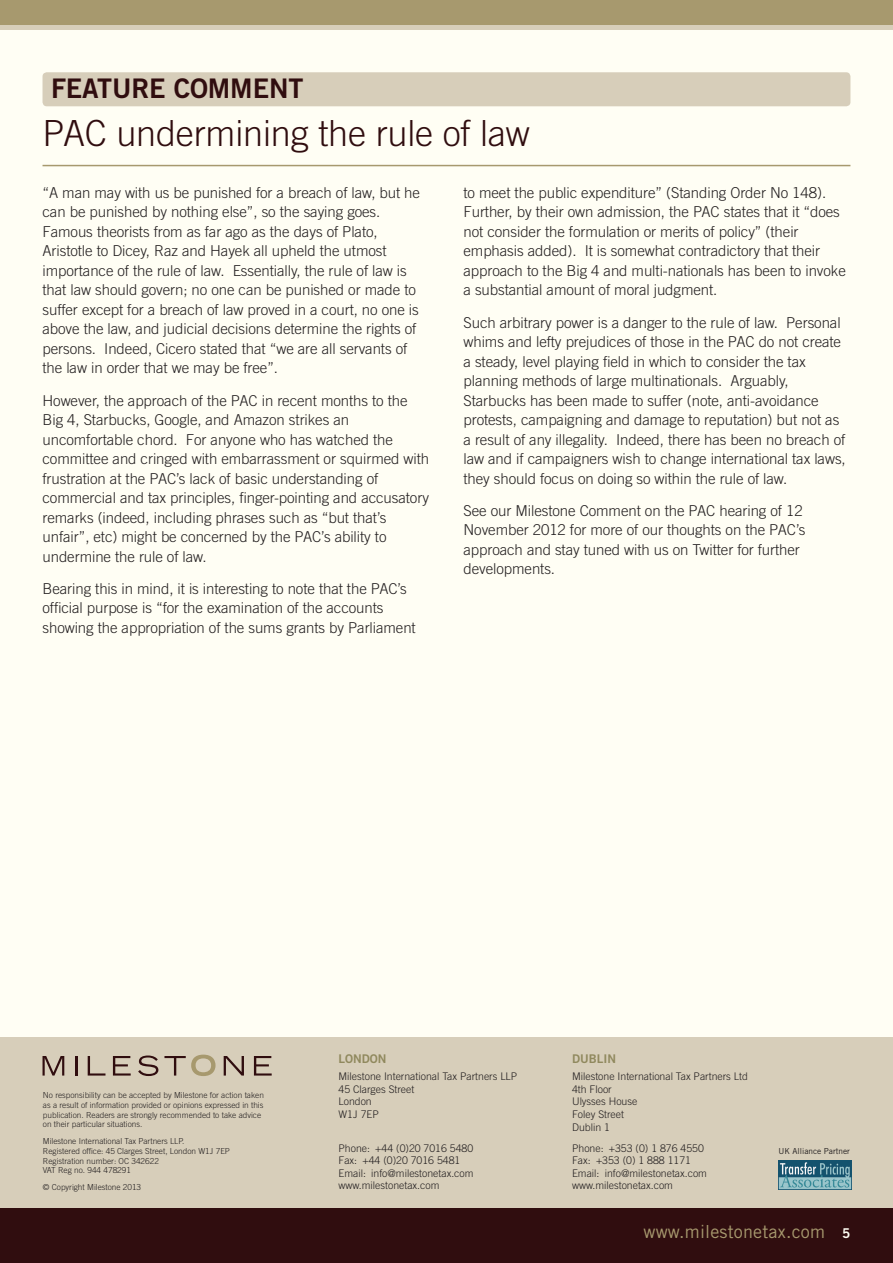
<style>
.page{position:relative;width:893px;height:1263px;background:#fffef4}
.page>*{position:absolute;margin:0;border:0;box-sizing:border-box;transform-origin:0 0}
.t1{font:300 36px "Trade Gothic LT Std";letter-spacing:-.005em;color:#300d0f}
.t2{font:27px "Trade Gothic LT Std Bd 2";letter-spacing:-.005em;color:#300d0f}
.t3{font:18px "Trade Gothic LT Std";letter-spacing:.01em;color:#a7996e}
.t4{font:300 15px/19.5px "Trade Gothic LT Std";letter-spacing:-.005em;color:#231f20}
.t5{font:12px "Trade Gothic LT Std Bd 2";color:#90895e}
.t6{font:300 10.5px/12.6px "Trade Gothic LT Std";color:#231f20}
.t7{font:300 8.25px/9.9px "Trade Gothic LT Std";color:#231f20}
.t8{font:8.25px "Trade Gothic LT Std";color:#231f20}
.s1{font-family:"Trade Gothic LT Std Bd 2";font-size:13.5px;color:#fffef4}
</style>
<div class="page">
<div style="left:0;top:0;width:893px;height:26px;background:#a7996e"></div>
<hr style="left:0;top:26px;width:893px;height:4px;background:#d7ceba">
<div style="left:0;top:1208px;width:893px;height:55px;background:#300d0f"></div>
<div style="left:0;top:1037px;width:893px;height:171px;background:#d7ceba"></div>
<img style="left:779px;top:1161px;width:72px;height:29px">
<svg style="left:43px;top:1056px;width:21px;height:19px"></svg>
<svg style="left:75px;top:1056px;width:2px;height:19px"></svg>
<svg style="left:88px;top:1056px;width:17px;height:19px"></svg>
<svg style="left:113px;top:1056px;width:18px;height:19px"></svg>
<svg style="left:138px;top:1055px;width:20px;height:21px"></svg>
<svg style="left:164px;top:1054px;width:52px;height:22px"></svg>
<svg style="left:224px;top:1056px;width:20px;height:19px"></svg>
<svg style="left:254px;top:1056px;width:18px;height:19px"></svg>
<div style="left:43px;top:72px;width:807px;height:34px;background:#d7ceba;border-radius:4px"></div>
<hr style="left:43px;top:165px;width:807px;height:1px;background:#a7996e">
<h2 class="t2" style="left:51px;top:72px;width:160px">FEATURE COMM</h2>
<h2 class="t2" style="left:253px;top:72px;width:34px">ENT</h2>
<h1 class="t1" style="left:43px;top:111px;width:489px">PAC undermining the rule of law</h1>
<p class="t4" style="left:43px;top:183px;width:379px">“A man may with us be punished for a breach of law, but he can be punished by nothing else”, so the saying goes.<br>Famous theorists from as far ago as the days of Plato, Aristotle to Dicey, Raz and Hayek all upheld the utmost importance of the rule of law. Essentially, the rule of law is that law should govern; no one can be punished or made to suffer except for a breach of law proved in a court, no one is above the law, and judicial decisions determine the rights of persons. Indeed, Cicero stated that “we are all servants of the law in order that we may be free”.</p>
<p class="t4" style="left:43px;top:390px;width:388px">However, the approach of the PAC in recent months to the Big 4, Starbucks, Google, and Amazon strikes an uncomfortable chord. For anyone who has watched the committee and cringed with embarrassment or squirmed with frustration at the PAC’s lack of basic understanding of commercial and tax principles, finger-pointing and accusatory remarks (indeed, including phrases such as “but that’s unfair”, etc) might be concerned by the PAC’s ability to undermine the rule of law.</p>
<p class="t4" style="left:43px;top:579px;width:375px">Bearing this in mind, it is interesting to note that the PAC’s official purpose is “for the examination of the accounts showing the appropriation of the sums grants by Parliament</p>
<p class="t4" style="left:463px;top:183px;width:384px">to meet the public expenditure” (Standing Order No 148).<br>Further, by their own admission, the PAC states that it “does not consider the formulation or merits of policy” (their emphasis added). It is somewhat contradictory that their approach to the Big 4 and multi-nationals has been to invoke a substantial amount of moral judgment.</p>
<p class="t4" style="left:463px;top:312px;width:384px">Such arbitrary power is a danger to the rule of law. Personal whims and lefty prejudices of those in the PAC do not create a steady, level playing field in which to consider the tax planning methods of large multinationals. Arguably, Starbucks has been made to suffer (note, anti-avoidance protests, campaigning and damage to reputation) but not as a result of any illegality. Indeed, there has been no breach of law and if campaigners wish to change international tax laws, they should focus on doing so within the rule of law.</p>
<p class="t4" style="left:463px;top:501px;width:343px">See our Milestone Comment on the PAC hearing of 12<br>November 2012 for more of our thoughts on the PAC’s approach and stay tuned with us on Twitter for further developments.</p>
<p class="t7" style="left:43px;top:1090px;width:222px">No responsibility can be accepted by Milestone for action taken as a result of information provided or opinions expressed in this publication. Readers are strongly recommended to take advice on their particular situations.</p>
<p class="t7" style="left:43px;top:1136px;width:189px">Milestone International Tax Partners LLP.<br>Registered office: 45 Clarges Street, London W1J 7EP Registration number: OC 342622<br>VAT Reg no. 944 478291</p>
<p class="t7" style="left:43px;top:1182px;width:100px">© Copyright Milestone 2013</p>
<p class="t5" style="left:338px;top:1051px;width:50px">LONDON</p>
<p class="t6" style="left:338px;top:1070px;width:180px">Milestone International Tax Partners LLP<br>45 Clarges Street<br>London<br>W1J 7EP</p>
<p class="t6" style="left:338px;top:1141px;width:136px">Phone: +44 (0)20 7016 5480<br>Fax: +44 (0)20 7016 5481<br>Email: info@milestonetax.com www.milestonetax.com</p>
<p class="t5" style="left:572px;top:1051px;width:46px">DUBLIN</p>
<p class="t6" style="left:572px;top:1070px;width:177px">Milestone International Tax Partners Ltd<br>4th Floor<br>Ulysses House<br>Foley Street<br>Dublin 1</p>
<p class="t6" style="left:572px;top:1141px;width:136px">Phone: +353 (0) 1 876 4550<br>Fax: +353 (0) 1 888 1171<br>Email: info@milestonetax.com www.milestonetax.com</p>
<p class="t8" style="left:778px;top:1146px;width:73px">UK Alliance Partner</p>
<p class="t3" style="left:644px;top:1220px;width:208px">www.milestonetax.com <span class="s1">5</span></p>
</div>
